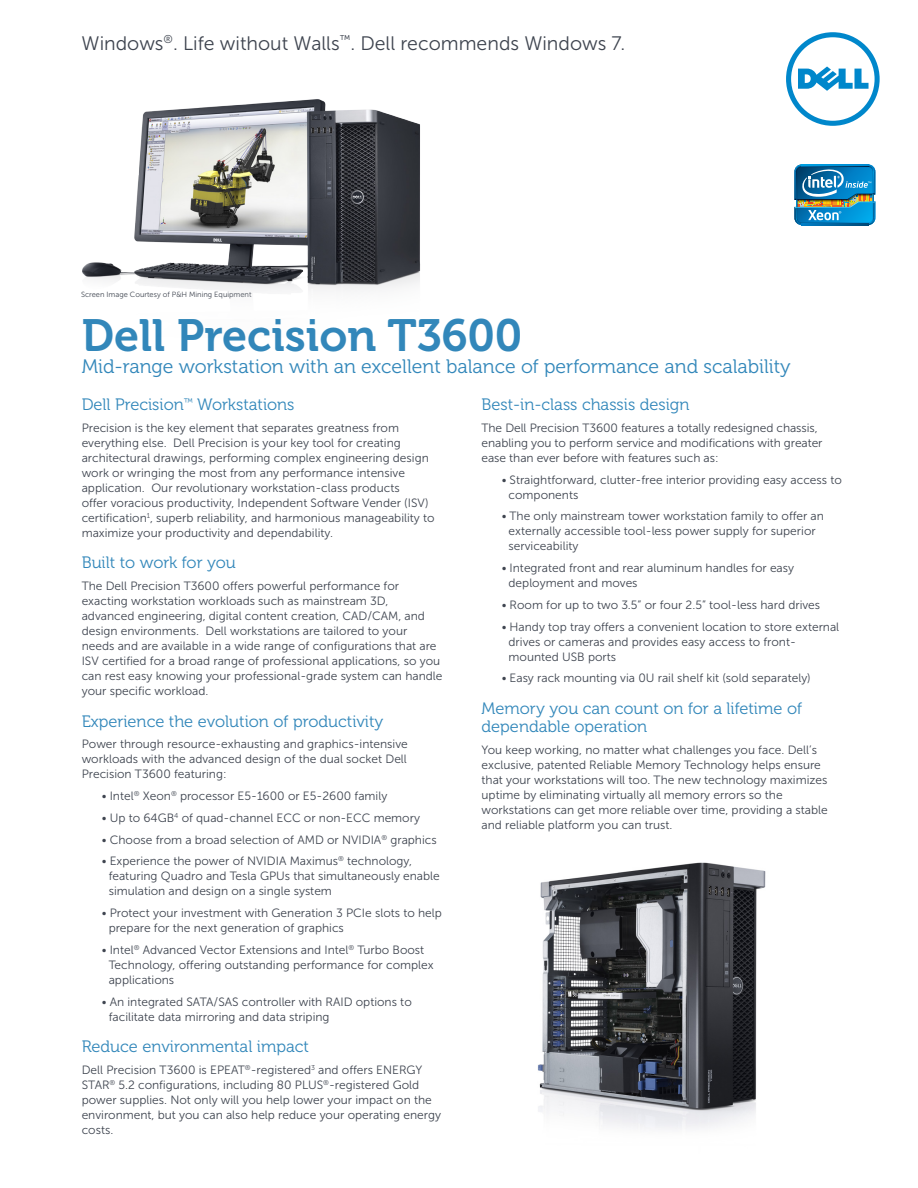
<style>
.page{position:relative;width:918px;height:1188px;background:#fff}
.page>*{position:absolute;margin:0;border:0;box-sizing:border-box;transform-origin:0 0}
._02_Headline_-__Muse{font:45px "Museo For Dell 700";color:#3287ba}
._03_Subhead_-_Museo{font:19.5px "Museo For Dell 300";color:#3287ba}
._00_Intro_Recommenda{font:19.5px "Museo Sans For Dell 300";color:#3e444f}
._03_Subhead_-_Museo-2{font:16.5px/18px "Museo For Dell 300";color:#3287ba}
._04_Body_-_Museo_San{font:12px/15px "Museo Sans For Dell 300";color:#3e444f}
._05_Bullet_Body_L1{font:12px/15px "Museo Sans For Dell 300";color:#3e444f}
._09_Birdseed_-_Museo{font:7.5px "Museo Sans For Dell 300";color:#3e444f}
</style>
<div class="page">
<svg style="left:786px;top:32px;width:94px;height:94px"></svg>
<img style="left:794px;top:164px;width:81px;height:61px">
<img style="left:537px;top:862px;width:229px;height:267px">
<img style="left:82px;top:99px;width:339px;height:192px">
<p class="_00_Intro_Recommenda" style="left:82px;top:32px;width:545px">Windows<sup>®</sup>. Life without Walls<sup>™</sup>. Dell recommends Windows 7.</p>
<p class="_09_Birdseed_-_Museo" style="left:81px;top:291px;width:172px">Screen Image Courtesy of P&amp;H Mining Equipment</p>
<p class="_02_Headline_-__Muse" style="left:82px;top:310px;width:442px">Dell Precision T3600</p>
<p class="_03_Subhead_-_Museo" style="left:82px;top:356px;width:710px">Mid-range workstation with an excellent balance of performance and scalability</p>
<p class="_03_Subhead_-_Museo-2" style="left:82px;top:396px;width:214px">Dell Precision<sup>™</sup> Workstations</p>
<p class="_04_Body_-_Museo_San" style="left:82px;top:420px;width:354px">Precision is the key element that separates greatness from everything else. Dell Precision is your key tool for creating architectural drawings, performing complex engineering design work or wringing the most from any performance intensive application. Our revolutionary workstation-class products<br>offer voracious productivity, Independent Software Vender (ISV) certification<sup>1</sup>, superb reliability, and harmonious manageability to maximize your productivity and dependability.</p>
<p class="_03_Subhead_-_Museo-2" style="left:82px;top:554px;width:156px">Built to work for you</p>
<p class="_04_Body_-_Museo_San" style="left:82px;top:578px;width:362px">The Dell Precision T3600 offers powerful performance for exacting workstation workloads such as mainstream 3D, advanced engineering, digital content creation, CAD/CAM, and design environments. Dell workstations are tailored to your needs and are available in a wide range of configurations that are ISV certified for a broad range of professional applications, so you can rest easy knowing your professional-grade system can handle your specific workload.</p>
<p class="_03_Subhead_-_Museo-2" style="left:82px;top:712px;width:303px">Experience the evolution of productivity</p>
<p class="_04_Body_-_Museo_San" style="left:82px;top:737px;width:328px;text-align:justify">Power through resource-exhausting and graphics-intensive workloads with the advanced design of the dual socket Dell Precision T3600 featuring:</p>
<p class="_05_Bullet_Body_L1" style="left:102px;top:788px;width:287px">• Intel<sup>®</sup> Xeon<sup>®</sup> processor E5-1600 or E5-2600 family</p>
<p class="_05_Bullet_Body_L1" style="left:102px;top:810px;width:320px">• Up to 64GB<sup>4</sup> of quad-channel ECC or non-ECC memory</p>
<p class="_05_Bullet_Body_L1" style="left:102px;top:832px;width:336px">• Choose from a broad selection of AMD or NVIDIA<sup>®</sup> graphics</p>
<p class="_05_Bullet_Body_L1" style="left:109px;top:854px;width:333px;text-indent:-7px">• Experience the power of NVIDIA Maximus<sup>®</sup> technology, featuring Quadro and Tesla GPUs that simultaneously enable simulation and design on a single system</p>
<p class="_05_Bullet_Body_L1" style="left:109px;top:905px;width:335px;text-indent:-7px">• Protect your investment with Generation 3 PCIe slots to help prepare for the next generation of graphics</p>
<p class="_05_Bullet_Body_L1" style="left:109px;top:942px;width:327px;text-indent:-7px">• Intel<sup>®</sup> Advanced Vector Extensions and Intel<sup>®</sup> Turbo Boost<br>Technology, offering outstanding performance for complex applications</p>
<p class="_05_Bullet_Body_L1" style="left:109px;top:994px;width:305px;text-indent:-7px">• An integrated SATA/SAS controller with RAID options to facilitate data mirroring and data striping</p>
<p class="_03_Subhead_-_Museo-2" style="left:82px;top:1038px;width:229px">Reduce environmental impact</p>
<p class="_04_Body_-_Museo_San" style="left:82px;top:1062px;width:361px">Dell Precision T3600 is EPEAT<sup>®</sup>-registered<sup>3</sup> and offers ENERGY STAR<sup>®</sup> 5.2 configurations, including 80 PLUS<sup>®</sup>-registered Gold power supplies. Not only will you help lower your impact on the environment, but you can also help reduce your operating energy costs.</p>
<p class="_03_Subhead_-_Museo-2" style="left:482px;top:396px;width:209px">Best-in-class chassis design</p>
<p class="_04_Body_-_Museo_San" style="left:482px;top:420px;width:342px">The Dell Precision T3600 features a totally redesigned chassis, enabling you to perform service and modifications with greater ease than ever before with features such as:</p>
<p class="_05_Bullet_Body_L1" style="left:509px;top:472px;width:335px;text-indent:-7px">• Straightforward, clutter-free interior providing easy access to components</p>
<p class="_05_Bullet_Body_L1" style="left:509px;top:509px;width:317px;text-indent:-7px">• The only mainstream tower workstation family to offer an externally accessible tool-less power supply for superior serviceability</p>
<p class="_05_Bullet_Body_L1" style="left:509px;top:560px;width:287px;text-indent:-7px">• Integrated front and rear aluminum handles for easy deployment and moves</p>
<p class="_05_Bullet_Body_L1" style="left:502px;top:597px;width:320px">• Room for up to two 3.5” or four 2.5” tool-less hard drives</p>
<p class="_05_Bullet_Body_L1" style="left:509px;top:619px;width:332px;text-indent:-7px">• Handy top tray offers a convenient location to store external drives or cameras and provides easy access to front&shy;mounted USB ports</p>
<p class="_05_Bullet_Body_L1" style="left:502px;top:671px;width:310px">• Easy rack mounting via 0U rail shelf kit (sold separately)</p>
<p class="_03_Subhead_-_Museo-2" style="left:482px;top:699px;width:322px">Memory you can count on for a lifetime of dependable operation</p>
<p class="_04_Body_-_Museo_San" style="left:482px;top:742px;width:348px">You keep working, no matter what challenges you face. Dell’s exclusive, patented Reliable Memory Technology helps ensure that your workstations will too. The new technology maximizes uptime by eliminating virtually all memory errors so the workstations can get more reliable over time, providing a stable and reliable platform you can trust.</p>
</div>
